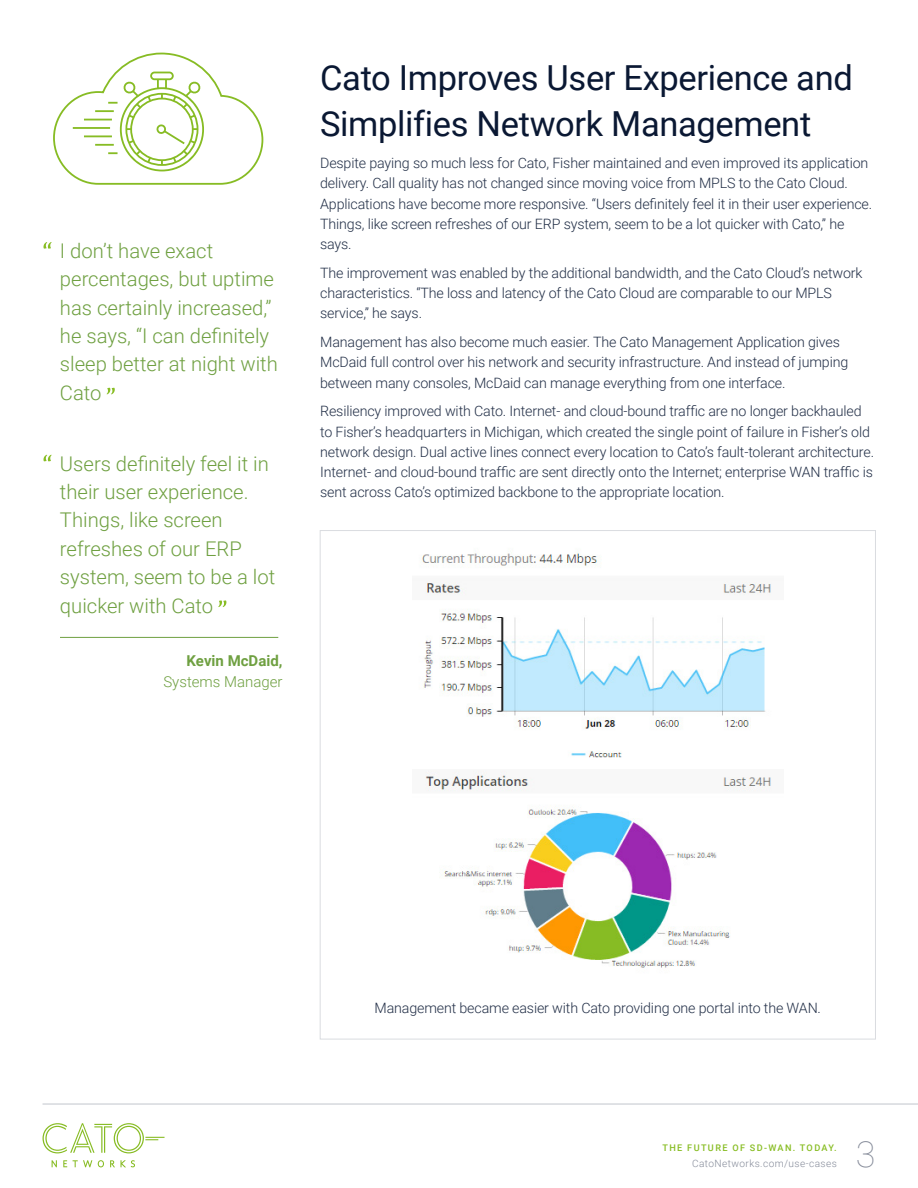
<style>
.page{position:relative;width:918px;height:1188px;background:#fff}
.page>*{position:absolute;margin:0;border:0;box-sizing:border-box;transform-origin:0 0}
.t1{font:100 36px "Roboto";color:#858b99}
.t2{font:34.5px/46.5px "Roboto";letter-spacing:-.01em;color:#0a1833}
.t3{font:300 20.25px/28.3px "Roboto";color:#6fa041}
.t4{font:300 15px "Roboto";color:#6fa041}
.t5{font:700 15px "Roboto";color:#6fa041}
.t6{font:300 14.25px/20.2px "Roboto";letter-spacing:-.01em;color:#222f47}
.t7{font:300 10.2px "Roboto";letter-spacing:.04em;color:#858b99}
.t8{font:500 9.15px "Roboto";letter-spacing:.155em;color:#88bd24}
</style>
<div class="page">
<hr style="left:43px;top:1104px;width:875px;height:1px;background:#c2c5cc">
<svg style="left:43px;top:1123px;width:122px;height:30px"></svg>
<svg style="left:52px;top:1160px;width:5px;height:7px"></svg>
<svg style="left:63px;top:1160px;width:4px;height:7px"></svg>
<svg style="left:73px;top:1160px;width:19px;height:7px"></svg>
<svg style="left:98px;top:1160px;width:6px;height:7px"></svg>
<svg style="left:110px;top:1160px;width:25px;height:7px"></svg>
<svg style="left:44px;top:242px;width:8px;height:7px"></svg>
<svg style="left:107px;top:388px;width:8px;height:6px"></svg>
<hr style="left:60px;top:637px;width:218px;height:1px;background:#6fa041">
<svg style="left:44px;top:455px;width:8px;height:6px"></svg>
<svg style="left:218px;top:600px;width:8px;height:7px"></svg>
<svg style="left:53px;top:52px;width:211px;height:133px"></svg>
<img style="left:422px;top:552px;width:349px;height:416px">
<h3 class="t3" style="left:60px;top:236px;width:219px">I dont’ have exact percentages, but uptime has certainly increased“, he says I“, can definitely sleep better at night with<br>Cato</h3>
<h3 class="t3" style="left:60px;top:449px;width:217px">Users definitely feel init their user experience.<br>Things, like screen refreshes of our ERP system, seem to be a lot quicker with Cato</h3>
<p class="t5" style="left:187px;top:651px;width:97px">Kevin McDaid,</p>
<p class="t4" style="left:163px;top:672px;width:121px">Systems Manager</p>
<h2 class="t2" style="left:320px;top:53px;width:534px">Cato Improves User Experience and<br>Simplifies Network Management</h2>
<p class="t6" style="left:320px;top:152px;width:554px">Despite paying so much less for Cato, Fisher maintained and even improved its application delivery. Call quality has not changed since moving voice from MPLS to the Cato Cloud.<br>Applications have become more responsive “. Users definitely feel init their user experience.<br>Things, like screen refreshes of our ERP system, seem to be a lot quicker with Cato” , he says.</p>
<p class="t6" style="left:320px;top:262px;width:544px">The improvement was enabled by the additional bandwidth, and the Cato Clouds’ network characteristics “. The loss and latency of the Cato Cloud are comparable to our MPLS service” , he says.</p>
<p class="t6" style="left:320px;top:331px;width:530px">Management has also become much easier. The Cato Management Application gives<br>McDaid full control over his network and security infrastructure. And instead of jumping between many consoles, McDaid can manage everything from one interface.</p>
<p class="t6" style="left:320px;top:401px;width:555px">Resiliency improved with Cato. Internet- and cloud-bound traffic are no longer backhauled to Fishers’ headquarters in Michigan, which created the single point of failure in Fishers’ old network design. Dual active lines connect every location to Catos’ fault-tolerant architecture.<br>Internet- and cloud-bound traffic are sent directly onto the Internet; enterprise WAN traffic is sent across Catos’ optimized backbone to the appropriate location.</p>
<p class="t6" style="left:375px;top:997px;width:448px">Management became easier with Cato providing one portal into the WAN.</p>
<p class="t8" style="left:662px;top:1142px;width:22px">THE</p>
<h1 class="t1" style="left:856px;top:1129px;width:21px">3</h1>
<p class="t8" style="left:732px;top:1142px;width:14px">OF</p>
<p class="t8" style="left:750px;top:1142px;width:47px">SD-WAN.</p>
<p class="t8" style="left:800px;top:1142px;width:39px">TODAY.</p>
<p class="t8" style="left:687px;top:1142px;width:42px">FUTURE</p>
<p class="t7" style="left:692px;top:1156px;width:146px">CatoNetworks.com/use-cases</p>
</div>
